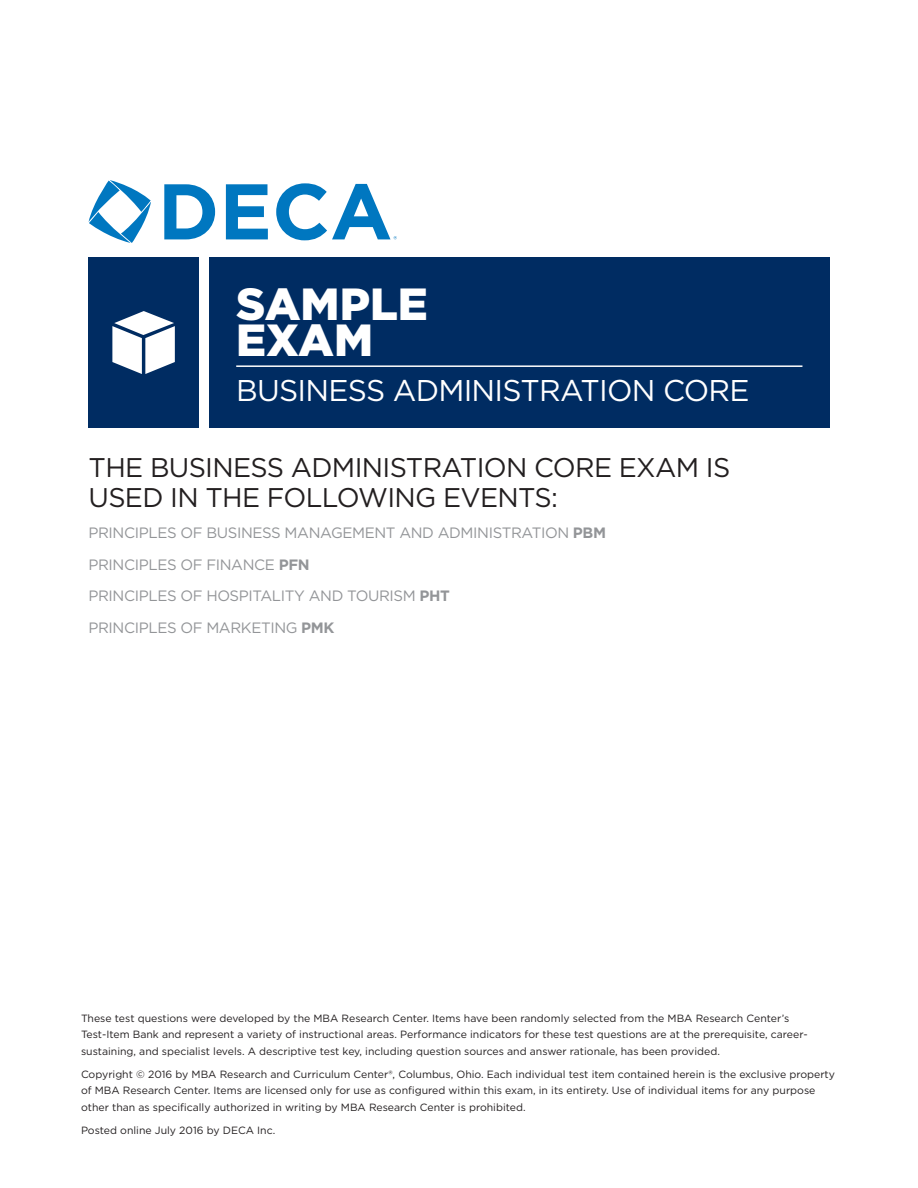
<style>
.page{position:relative;width:918px;height:1188px;background:#fff}
.page>*{position:absolute;margin:0;border:0;box-sizing:border-box;transform-origin:0 0}
.t1{font:900 45px/36px "Gotham";color:#fff}
.t2{font:30px "Gotham";letter-spacing:-.025em;color:#fff}
.t3{font:27px/30px "Gotham";letter-spacing:-.025em;color:#231f20}
.t4{font:15px "Gotham";letter-spacing:-.025em;color:#939598}
.t5{font:10.5px/16.5px "Gotham";color:#231f20}
.s1{font-weight:700}
</style>
<div class="page">
<div style="left:209px;top:257px;width:620px;height:171px;background:#002c62"></div>
<svg style="left:89px;top:180px;width:308px;height:63px"></svg>
<div style="left:89px;top:257px;width:110px;height:171px;background:#002c62"></div>
<svg style="left:112px;top:311px;width:63px;height:63px"></svg>
<hr style="left:236px;top:365px;width:566px;height:2px;background:#fff">
<p class="t1" style="left:236px;top:286px;width:193px">SAMPLE<br>EXAM</p>
<p class="t2" style="left:236px;top:371px;width:515px">BUSINESS ADMINISTRATION CORE</p>
<p class="t3" style="left:89px;top:452px;width:643px">THE BUSINESS ADMINISTRATION CORE EXAM IS<br>USED IN THE FOLLOWING EVENTS:</p>
<p class="t4" style="left:89px;top:523px;width:519px">PRINCIPLES OF BUSINESS MANAGEMENT AND ADMINISTRATION <span class="s1">PBM</span></p>
<p class="t4" style="left:89px;top:555px;width:223px">PRINCIPLES OF FINANCE <span class="s1">PFN</span></p>
<p class="t4" style="left:89px;top:586px;width:363px">PRINCIPLES OF HOSPITALITY AND TOURISM <span class="s1">PHT</span></p>
<p class="t4" style="left:89px;top:618px;width:248px">PRINCIPLES OF MARKETING <span class="s1">PMK</span></p>
<p class="t5" style="left:81px;top:1009px;width:728px">These test questions were developed by the MBA Research Center. Items have been randomly selected from the MBA Research Center’s<br>Test-Item Bank and represent a variety of instructional areas. Performance indicators for these test questions are at the prerequisite, career&shy;sustaining, and specialist levels. A descriptive test key, including question sources and answer rationale, has been provided.</p>
<p class="t5" style="left:81px;top:1066px;width:756px">Copyright © 2016 by MBA Research and Curriculum Center®, Columbus, Ohio. Each individual test item contained herein is the exclusive property of MBA Research Center. Items are licensed only for use as configured within this exam, in its entirety. Use of individual items for any purpose other than as specifically authorized in writing by MBA Research Center is prohibited.</p>
<p class="t5" style="left:81px;top:1122px;width:196px">Posted online July 2016 by DECA Inc.</p>
</div>
